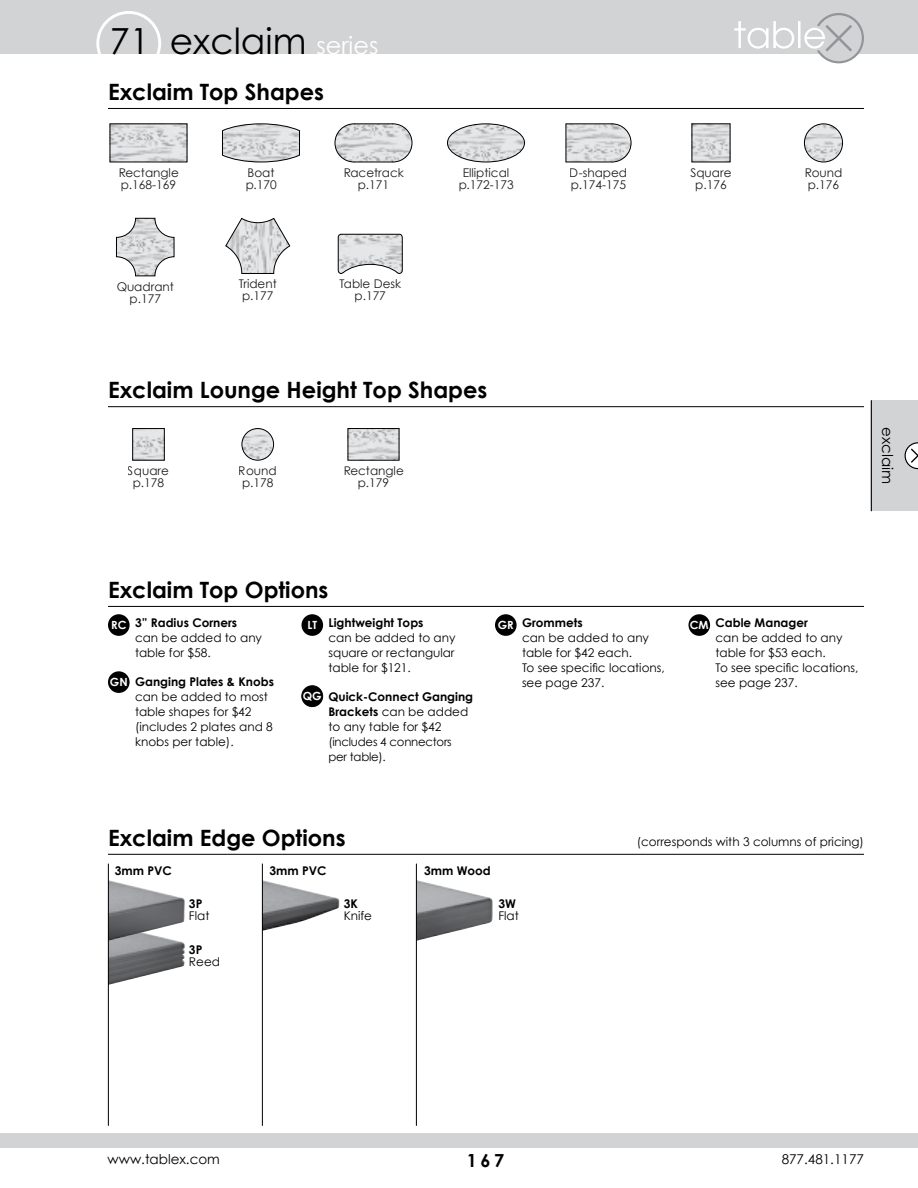
<style>
.page{position:relative;width:918px;height:1188px;background:#fff}
.page>*{position:absolute;margin:0;border:0;box-sizing:border-box;transform-origin:0 0}
.t1{font:36px "Century Gothic Pro";color:#000}
.t2{font:700 22.5px "Century Gothic";color:#000}
.t3{font:700 18px "Century Gothic";color:#000}
.t4{font:15px "Century Gothic Pro";color:#000}
.t5{font:13.5px "Century Gothic";color:#000}
.t6{font:12px/12px "Century Gothic";color:#000}
.t7{font:700 12px "Century Gothic";color:#000}
.t8{font:700 12px/15px "Century Gothic Pro";color:#000}
.t9{font:11.7px/15px "Century Gothic";letter-spacing:-.02em;color:#000}
.t10{font:700 11.25px "Century Gothic";color:#fff}
.t11{font:700 11.25px "Century Gothic Pro";color:#fff}
.s1{font-family:"Century Gothic";font-size:24px;color:#fff}
.s2{font-weight:400}
.s3{font-family:"Century Gothic Pro";font-size:12px}
</style>
<div class="page">
<div style="left:0;top:1133px;width:918px;height:15px;background:#d1d3d4"></div>
<div style="left:0;top:0;width:918px;height:54px;background:#d1d3d4"></div>
<svg style="left:734px;top:13px;width:130px;height:50px"></svg>
<div style="left:871px;top:400px;width:47px;height:111px;background:#d1d3d4"></div>
<svg style="left:904px;top:442px;width:14px;height:27px"></svg>
<hr style="left:871px;top:400px;width:1px;height:111px;background:#000">
<svg style="left:96px;top:11px;width:65px;height:43px"></svg>
<div style="left:495px;top:614px;width:22px;height:22px;background:#000;border-radius:50%"></div>
<div style="left:688px;top:614px;width:22px;height:22px;background:#000;border-radius:50%"></div>
<div style="left:108px;top:614px;width:22px;height:22px;background:#000;border-radius:50%"></div>
<div style="left:108px;top:671px;width:22px;height:22px;background:#000;border-radius:50%"></div>
<hr style="left:108px;top:606px;width:756px;height:1px;background:#000">
<div style="left:301px;top:614px;width:22px;height:22px;background:#000;border-radius:50%"></div>
<hr style="left:108px;top:108px;width:756px;height:1px;background:#000">
<img style="left:804px;top:124px;width:39px;height:38px;border-radius:19px">
<div style="left:804px;top:123px;width:39px;height:39px;border:1px solid #000;border-radius:50%"></div>
<img style="left:694px;top:125px;width:34px;height:35px">
<svg style="left:222px;top:123px;width:78px;height:40px;background:#cdcecf"></svg>
<svg style="left:334px;top:123px;width:79px;height:40px;background:#cecfd0"></svg>
<img style="left:447px;top:125px;width:78px;height:37px">
<div style="left:447px;top:123px;width:78px;height:39px;border:1px solid #000;border-radius:50%"></div>
<img style="left:112px;top:125px;width:73px;height:35px">
<img style="left:118px;top:220px;width:54px;height:54px">
<div style="left:116px;top:218px;width:58px;height:58px;border:1px solid #000;border-radius:19px"></div>
<svg style="left:225px;top:217px;width:66px;height:57px"></svg>
<svg style="left:337px;top:234px;width:66px;height:40px;background:#cfd0d1"></svg>
<svg style="left:565px;top:123px;width:67px;height:40px;background:#cccdce"></svg>
<hr style="left:108px;top:854px;width:756px;height:1px;background:#000">
<img style="left:417px;top:880px;width:76px;height:61px">
<img style="left:263px;top:880px;width:77px;height:51px">
<img style="left:109px;top:941px;width:76px;height:44px">
<img style="left:109px;top:880px;width:76px;height:61px">
<hr style="left:108px;top:864px;width:1px;height:262px;background:#000">
<hr style="left:262px;top:864px;width:1px;height:262px;background:#000">
<hr style="left:416px;top:864px;width:1px;height:262px;background:#000">
<img style="left:242px;top:429px;width:32px;height:31px;border-radius:16px">
<div style="left:242px;top:428px;width:32px;height:33px;border:1px solid #000;border-radius:50%"></div>
<img style="left:134px;top:430px;width:29px;height:29px">
<div style="left:132px;top:428px;width:33px;height:33px;border:1px solid #000"></div>
<img style="left:350px;top:430px;width:47px;height:29px">
<div style="left:348px;top:428px;width:51px;height:33px;border:1px solid #000"></div>
<hr style="left:108px;top:406px;width:756px;height:1px;background:#000">
<div style="left:302px;top:686px;width:21px;height:21px;background:#000;border-radius:50%"></div>
<div style="left:301px;top:685px;width:22px;height:22px;border:1px solid #000;border-radius:50%"></div>
<h1 class="t1" style="left:110px;top:19px;width:270px">71 exclaim <span class="s1">series</span></h1>
<h2 class="t2" style="left:108px;top:78px;width:217px">Exclaim Top Shapes</h2>
<p class="t6" style="left:118px;top:166px;width:62px">Rectangle p.168-169</p>
<p class="t6" style="left:245px;top:166px;width:33px">Boat p.170</p>
<p class="t6" style="left:343px;top:166px;width:62px;text-align:center">Racetrack p.171</p>
<p class="t6" style="left:458px;top:166px;width:57px;text-align:center">Elliptical p.172-173</p>
<p class="t6" style="left:117px;top:280px;width:59px;text-align:center">Quadrant p.177</p>
<p class="t6" style="left:239px;top:278px;width:40px">Trident p.177</p>
<p class="t6" style="left:339px;top:278px;width:63px;text-align:center">Table Desk p.177</p>
<h2 class="t2" style="left:108px;top:376px;width:381px">Exclaim Lounge Height Top Shapes</h2>
<p class="t6" style="left:128px;top:464px;width:43px;text-align:center">Square p.178</p>
<p class="t6" style="left:343px;top:464px;width:62px;text-align:center">Rectangle p.179</p>
<p class="t6" style="left:239px;top:464px;width:39px">Round p.178</p>
<p class="t6" style="left:570px;top:166px;width:59px">D-shaped p.174-175</p>
<p class="t6" style="left:690px;top:166px;width:43px;text-align:center">Square p.176</p>
<p class="t6" style="left:805px;top:166px;width:39px">Round p.176</p>
<p class="t4" style="left:897px;top:427px;width:58px;rotate:90deg">exclaim</p>
<h2 class="t2" style="left:108px;top:576px;width:222px">Exclaim Top Options</h2>
<p class="t10" style="left:307px;top:618px;width:11px">LT</p>
<p class="t7" style="left:135px;top:616px;width:104px">3” Radius Corners</p>
<p class="t6" style="left:135px;top:630px;width:129px;line-height:15px">can be added to any table for $58.</p>
<p class="t7" style="left:135px;top:674px;width:140px">Ganging Plates &amp; Knobs</p>
<p class="t6" style="left:135px;top:689px;width:139px;line-height:15px">can be added to most table shapes for $42 (includes 2 plates and 8 knobs per table).</p>
<p class="t7" style="left:328px;top:616px;width:97px">Lightweight Tops</p>
<p class="t6" style="left:328px;top:630px;width:129px;line-height:15px;text-align:justify">can be added to any square or rectangular table for $121.</p>
<p class="t7" style="left:522px;top:616px;width:62px">Grommets</p>
<p class="t6" style="left:522px;top:630px;width:144px;line-height:15px">can be added to any table for $42 each.<br>To see specific locations, see page 237.</p>
<p class="t7" style="left:716px;top:616px;width:94px">Cable Manager</p>
<p class="t6" style="left:716px;top:630px;width:144px;line-height:15px">can be added to any table for $53 each.<br>To see specific locations, see page 237.</p>
<p class="t10" style="left:111px;top:618px;width:17px">RC</p>
<p class="t10" style="left:498px;top:618px;width:17px">GR</p>
<p class="t10" style="left:690px;top:618px;width:20px">CM</p>
<p class="t10" style="left:110px;top:675px;width:19px">GN</p>
<p class="t8" style="left:328px;top:688px;width:146px">Quick-Connect Ganging<br>Brackets <span class="s2">can be added to any table for $42</span></p>
<p class="t9" style="left:328px;top:734px;width:125px">(includes 4 connectors per table)<span class="s3">.</span></p>
<p class="t11" style="left:303px;top:689px;width:20px">QG</p>
<h2 class="t2" style="left:108px;top:824px;width:239px">Exclaim Edge Options</h2>
<p class="t6" style="left:637px;top:836px;width:229px">(corresponds with 3 columns of pricing)</p>
<p class="t7" style="left:115px;top:863px;width:59px">3mm PVC</p>
<p class="t7" style="left:189px;top:897px;width:15px">3P</p>
<p class="t6" style="left:189px;top:910px;width:22px">Flat</p>
<p class="t7" style="left:189px;top:942px;width:15px">3P</p>
<p class="t6" style="left:189px;top:956px;width:33px">Reed</p>
<p class="t7" style="left:269px;top:863px;width:59px">3mm PVC</p>
<p class="t7" style="left:424px;top:863px;width:68px">3mm Wood</p>
<p class="t7" style="left:344px;top:897px;width:16px">3K</p>
<p class="t6" style="left:344px;top:910px;width:30px">Knife</p>
<p class="t7" style="left:498px;top:897px;width:19px">3W</p>
<p class="t6" style="left:498px;top:910px;width:22px">Flat</p>
<p class="t5" style="left:108px;top:1151px;width:114px">www.tablex.com</p>
<h3 class="t3" style="left:467px;top:1149px;width:39px">167</h3>
<p class="t5" style="left:782px;top:1151px;width:84px">877.481.1177</p>
</div>
